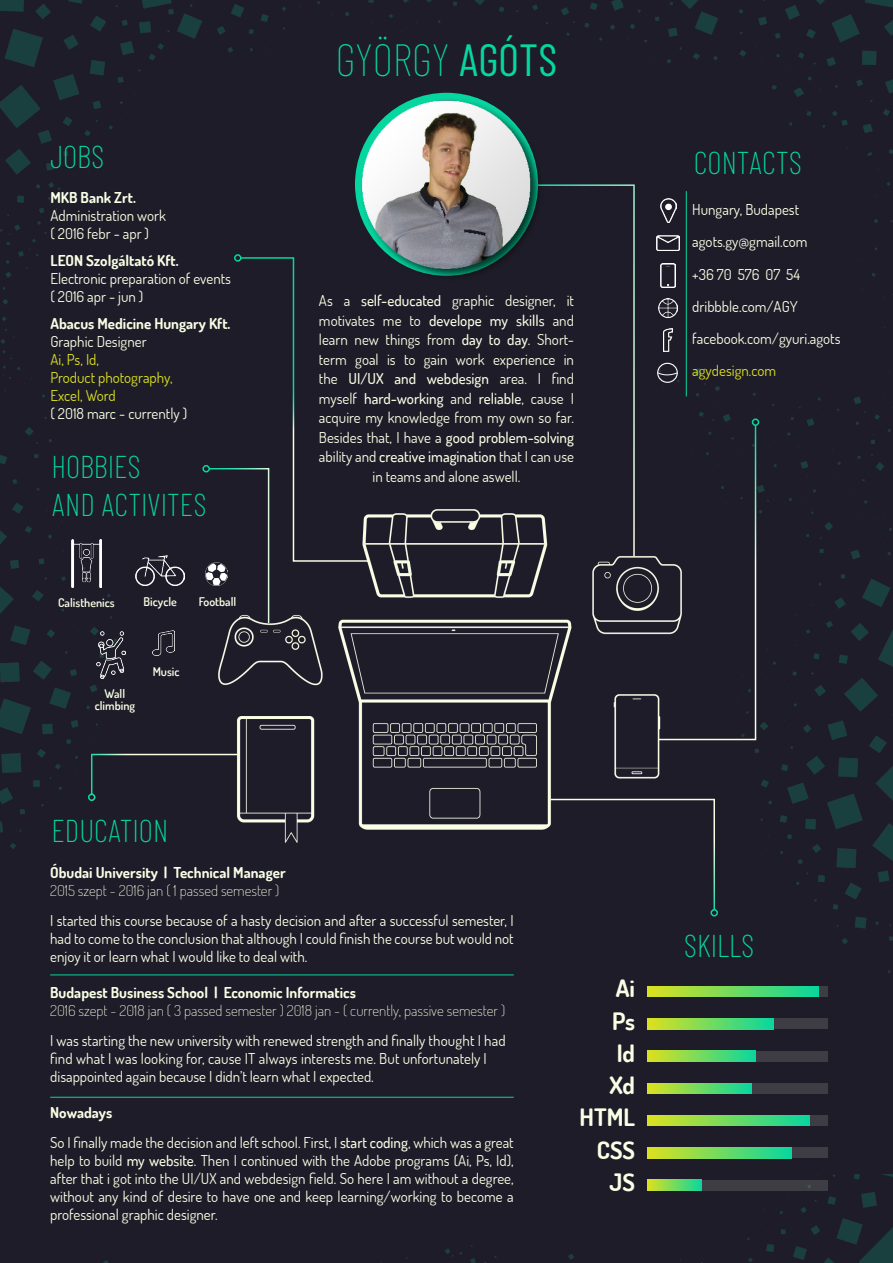
<style>
.page{position:relative;width:893px;height:1263px;background:#1e1c28}
.page>*{position:absolute;margin:0;border:0;box-sizing:border-box;transform-origin:0 0}
.t1{font:100 45px "Barlow Condensed";color:#06d6a0}
.t2{font:200 31.5px/37.8px "Barlow Condensed";color:#06d6a0}
.t3{font:700 24px/32.2px "Dosis";color:#f8ffe5;text-align:right}
.t4{font:15px/18px "Dosis";color:#f8ffe5}
.t5{font:700 15px "Dosis";color:#f8ffe5}
.t6{font:200 15px "Dosis";color:#f8ffe5}
.t7{font:15px/18px "Dosis";color:#d9e021}
.t8{font:600 12px/12px "Dosis";color:#f8ffe5;text-align:center}
.s1{font-weight:400}
.s2{font-weight:500}
.s3{font-weight:700}
</style>
<div class="page">
<img style="left:218px;top:509px;width:441px;height:333px">
<img style="left:0;top:406px;width:116px;height:443px">
<img style="left:0;top:0;width:893px;height:398px">
<img style="left:103px;top:1174px;width:790px;height:89px">
<img style="left:659px;top:368px;width:234px;height:605px">
<svg style="left:522px;top:184px;width:113px;height:374px"></svg>
<img style="left:661px;top:199px;width:15px;height:23px">
<img style="left:657px;top:235px;width:22px;height:16px">
<img style="left:660px;top:264px;width:15px;height:24px">
<img style="left:658px;top:298px;width:20px;height:20px">
<img style="left:663px;top:328px;width:10px;height:23px">
<hr style="left:686px;top:191px;width:1px;height:205px;background:#06d6a0">
<div style="left:648px;top:986px;width:180px;height:11px;background:#3e3d44"></div>
<svg style="left:648px;top:986px;width:171px;height:11px;background:#71db5e"></svg>
<div style="left:648px;top:1018px;width:180px;height:11px;background:#3e3d44"></div>
<svg style="left:648px;top:1018px;width:126px;height:11px"></svg>
<div style="left:648px;top:1051px;width:180px;height:10px;background:#3e3d44"></div>
<svg style="left:648px;top:1051px;width:108px;height:10px"></svg>
<div style="left:648px;top:1083px;width:180px;height:10px;background:#3e3d44"></div>
<svg style="left:648px;top:1083px;width:103px;height:11px"></svg>
<div style="left:648px;top:1115px;width:180px;height:11px;background:#3e3d44"></div>
<svg style="left:648px;top:1115px;width:162px;height:11px;background:#71db5e"></svg>
<div style="left:648px;top:1148px;width:180px;height:10px;background:#3e3d44"></div>
<svg style="left:648px;top:1148px;width:144px;height:10px"></svg>
<div style="left:648px;top:1180px;width:180px;height:10px;background:#3e3d44"></div>
<svg style="left:648px;top:1180px;width:54px;height:10px"></svg>
<div style="left:202px;top:465px;width:8px;height:7px;border:2px solid #fff;border-radius:50%"></div>
<svg style="left:90px;top:753px;width:149px;height:43px"></svg>
<div style="left:88px;top:793px;width:7px;height:8px;border:2px solid #fff;border-radius:50%"></div>
<svg style="left:549px;top:798px;width:167px;height:113px"></svg>
<div style="left:710px;top:909px;width:8px;height:7px;border:2px solid #fff;border-radius:50%"></div>
<svg style="left:656px;top:424px;width:101px;height:317px"></svg>
<div style="left:752px;top:418px;width:7px;height:8px;border:2px solid #fff;border-radius:50%"></div>
<img style="left:72px;top:540px;width:29px;height:47px">
<img style="left:136px;top:555px;width:48px;height:31px">
<img style="left:153px;top:630px;width:22px;height:25px">
<img style="left:206px;top:566px;width:2px;height:16px">
<img style="left:96px;top:631px;width:29px;height:48px">
<hr style="left:50px;top:974px;width:464px;height:1px;background:#06d6a0">
<hr style="left:50px;top:1097px;width:464px;height:1px;background:#06d6a0">
<img style="left:344px;top:82px;width:200px;height:206px">
<svg style="left:208px;top:256px;width:162px;height:368px"></svg>
<div style="left:234px;top:254px;width:8px;height:8px;border:2px solid #fff;border-radius:50%"></div>
<svg style="left:657px;top:372px;width:21px;height:5px"></svg>
<div style="left:657px;top:363px;width:21px;height:20px;border:1px solid #fff;border-radius:50%"></div>
<h2 class="t2" style="left:50px;top:137px;width:55px">JOBS</h2>
<p class="t5" style="left:50px;top:188px;width:87px">MKB Bank Zrt.</p>
<p class="t4" style="left:50px;top:206px;width:117px">Administration work ( 2016 febr - apr )</p>
<p class="t5" style="left:50px;top:251px;width:130px">LEON Szolgáltató Kft.</p>
<p class="t4" style="left:50px;top:269px;width:182px">Electronic preparation of events ( 2016 apr - jun )</p>
<p class="t5" style="left:50px;top:314px;width:182px">Abacus Medicine Hungary Kft.</p>
<p class="t4" style="left:50px;top:332px;width:98px">Graphic Designer</p>
<p class="t7" style="left:50px;top:350px;width:124px">Ai, Ps, Id,<br>Product photography,<br>Excel, Word</p>
<p class="t4" style="left:50px;top:404px;width:138px">( 2018 marc - currently )</p>
<h2 class="t2" style="left:51px;top:447px;width:156px">HOBBIES<br>AND ACTIVITES</h2>
<p class="t8" style="left:58px;top:596px;width:58px">Calisthenics</p>
<p class="t8" style="left:144px;top:595px;width:35px">Bicycle</p>
<p class="t8" style="left:199px;top:595px;width:39px">Football</p>
<p class="t8" style="left:95px;top:687px;width:42px">Wall climbing</p>
<p class="t8" style="left:153px;top:665px;width:28px">Music</p>
<h2 class="t2" style="left:52px;top:810px;width:118px">EDUCATION</h2>
<h1 class="t1" style="left:336px;top:31px;width:223px">GYÖRGY <span class="s1">AGÓTS</span></h1>
<p class="t4" style="left:319px;top:291px;width:257px;line-height:19.5px;text-align:center">As a <span class="s2">self-educated</span> graphic designer, it motivates me to <span class="s2">develope my skills</span> and learn new things from <span class="s2">day to day</span>. Short&shy;term goal is to gain work experience in the <span class="s2">UI/UX and webdesign</span> area. I find myself <span class="s2">hard-working</span> and <span class="s2">reliable</span>, cause I acquire my knowledge from my own so far.<br>Besides that, I have a <span class="s2">good problem-solving </span>ability and <span class="s2">creative imagination</span> that I can use in teams and alone aswell.</p>
<p class="t5" style="left:50px;top:863px;width:237px">Óbudai University | Technical Manager</p>
<p class="t6" style="left:50px;top:880px;width:231px">2015 szept - 2016 jan ( 1 passed semester )</p>
<p class="t4" style="left:50px;top:911px;width:465px;text-align:justify">I started this course because of a hasty decision and after a successful semester, I had to come to the conclusion that although I could finish the course but would not enjoy it or learn what I would like to deal with.</p>
<p class="t5" style="left:50px;top:983px;width:307px">Budapest Business School | Economic Informatics</p>
<p class="t6" style="left:50px;top:1000px;width:457px">2016 szept - 2018 jan ( 3 passed semester ) 2018 jan - ( currently, passive semester )</p>
<p class="t4" style="left:50px;top:1031px;width:457px">I was starting the new university with renewed strength and finally thought I had find what I was looking for, cause IT always interests me. But unfortunately I disappointed again because I didn’t learn what I expected.</p>
<p class="t4" style="left:50px;top:1097px;width:465px;line-height:30px"><span class="s3">Nowadays<br></span>So I finally made the decision and left school. First, I <span class="s2">start coding</span>, which was a great</p>
<p class="t4" style="left:50px;top:1151px;width:465px;text-align:justify">help to build <span class="s2">my website</span>. Then I continued with the Adobe programs (Ai, Ps, Id), after that i got into the UI/UX and webdesign field. So here I am without a degree, without any kind of desire to have one and keep learning/working to become a professional graphic designer.</p>
<h3 class="t3" style="left:579px;top:972px;width:57px">Ai<br>Ps<br>Id<br>Xd<br>HTML<br>CSS<br>JS</h3>
<h2 class="t2" style="left:694px;top:143px;width:109px">CONTACTS</h2>
<p class="t4" style="left:692px;top:192px;width:150px;line-height:32.4px">Hungary, Budapest agots.gy@gmail.com<br>+36 70 576 07 54 dribbble.com/AGY facebook.com/gyuri.agots</p>
<p class="t7" style="left:692px;top:361px;width:86px">agydesign.com</p>
<h2 class="t2" style="left:684px;top:926px;width:72px">SKILLS</h2>
</div>
